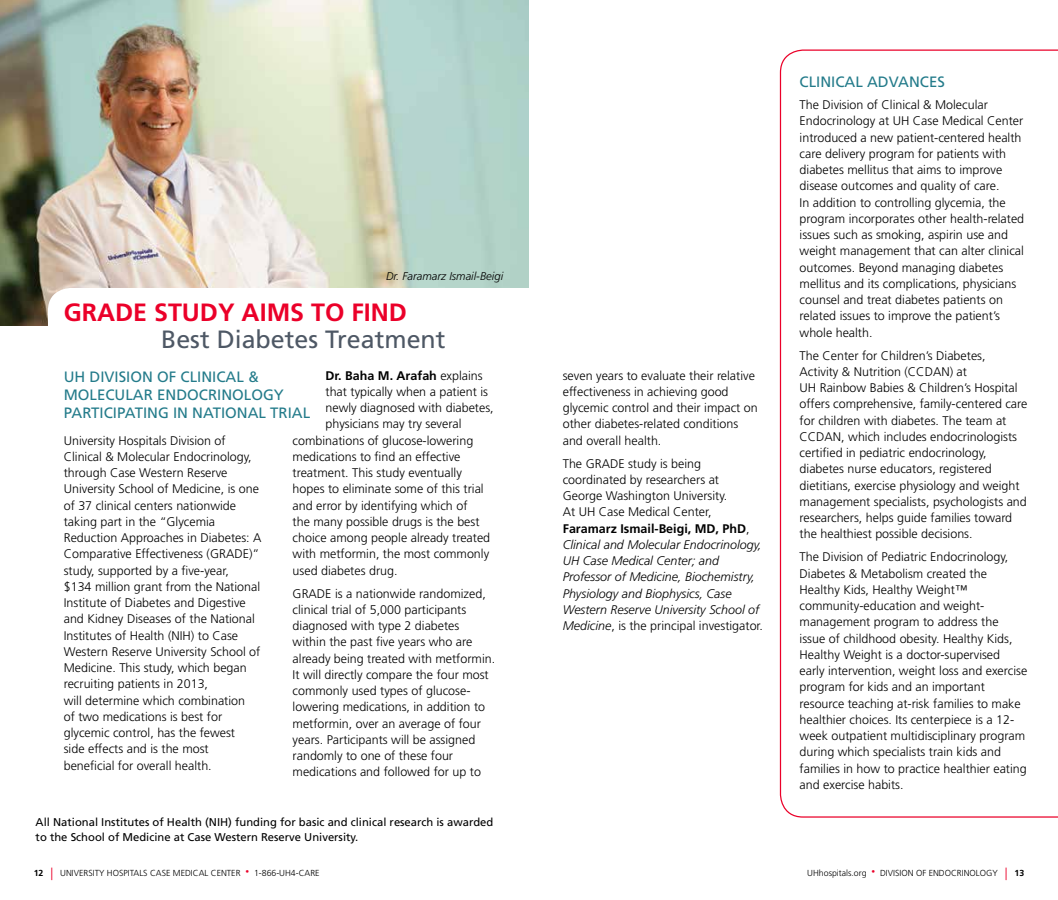
<style>
.page{position:relative;width:1058px;height:900px;background:#fff}
.page>*{position:absolute;margin:0;border:0;box-sizing:border-box;transform-origin:0 0}
.t1{font:25px "Frutiger LT Std";color:#4e5865}
.t2{font:700 25px "Frutiger LT Std";color:#eb0029}
.t3{font:15px "Frutiger LT Std";color:#237b8a}
.t4{font:300 12.5px/16.2px "Frutiger LT Std";color:#000}
.t5{font:italic 300 12.5px/16.2px "Frutiger LT Std";color:#000}
.t6{font:700 12.5px "Frutiger LT Std";color:#000}
.t7{font:11.25px/15px "Frutiger LT Std";color:#000}
.t8{font:italic 300 11.25px "Frutiger LT Std";color:#000}
.t9{font:300 8.75px "Frutiger LT Std";color:#000}
.t10{font:700 8.75px "Frutiger LT Std";color:#000}
.s1{font-weight:300}
.s2{font-style:normal}
.s3{font-weight:700;font-style:normal}
.s4{font-size:12.5px;color:#eb0029}
.s5{font-size:7.5px;color:#eb0029}
</style>
<div class="page">
<img style="left:0;top:0;width:529px;height:325px">
<svg style="left:48px;top:288px;width:481px;height:37px"></svg>
<svg style="left:779px;top:49px;width:279px;height:769px"></svg>
<p class="t8" style="left:386px;top:270px;width:119px">Dr. Faramarz Ismail-Beigi</p>
<h1 class="t2" style="left:64px;top:298px;width:18px">GRA</h1>
<h1 class="t2" style="left:115px;top:298px;width:290px">DE Study Aims to Find</h1>
<h1 class="t1" style="left:161px;top:324px;width:286px">Best Diabetes Treatment</h1>
<p class="t3" style="left:64px;top:368px;width:141px">UH Division of Clinic</p>
<p class="t3" style="left:225px;top:368px;width:35px">al &amp;</p>
<p class="t3" style="left:64px;top:386px;width:104px">Molecu lar End</p>
<p class="t3" style="left:187px;top:386px;width:21px">ocrin</p>
<p class="t3" style="left:232px;top:386px;width:53px">ology</p>
<p class="t3" style="left:64px;top:404px;width:27px">Particip</p>
<p class="t3" style="left:125px;top:404px;width:187px">atin g in Nati onal Trial</p>
<p class="t6" style="left:325px;top:368px;width:159px">Dr. Baha M. Arafah <span class="s1">explains</span></p>
<p class="t4" style="left:325px;top:384px;width:164px">that typically when a patient is</p>
<p class="t4" style="left:325px;top:400px;width:170px">newly diagnosed with diabetes,</p>
<p class="t4" style="left:325px;top:416px;width:138px">physicians may try several</p>
<p class="t4" style="left:292px;top:432px;width:182px">combinations of glucose-lowering</p>
<p class="t4" style="left:292px;top:449px;width:169px">medications to find an effective</p>
<p class="t4" style="left:292px;top:465px;width:171px">treatment. This study eventually</p>
<p class="t4" style="left:292px;top:481px;width:192px">hopes to eliminate some of this trial</p>
<p class="t4" style="left:292px;top:497px;width:176px">and error by identifying which of</p>
<p class="t4" style="left:292px;top:514px;width:188px">the many possible drugs is the best</p>
<p class="t4" style="left:292px;top:530px;width:199px">choice among people already treated</p>
<p class="t4" style="left:292px;top:546px;width:198px">with metformin, the most commonly</p>
<p class="t4" style="left:292px;top:562px;width:106px">used diabetes drug.</p>
<p class="t4" style="left:292px;top:585px;width:9px">GRADE</p>
<p class="t4" style="left:64px;top:432px;width:199px">University Hospitals Division of Clinical &amp; Molecular Endocrinology, through Case Western Reserve University School of Medicine, is one of 37 clinical centers nationwide taking part in the “Glycemia Reduction Approaches in Diabetes: A Comparative Effectiveness (GRADE</p>
<p class="t4" style="left:249px;top:546px;width:12px">)”</p>
<p class="t4" style="left:64px;top:562px;width:198px">study, supported by a five-year,<br>$134 million grant from the National Institute of Diabetes and Digestive and Kidney Diseases of the National Institutes of Health (NI H) to C ase Western Reserve University School of Medicine. This study, which began recruiting patients in 2013,<br>will determine which combination<br>of two medications is best for glycemic control, has the fewest<br>side effects and is the most beneficial for overall health.</p>
<p class="t4" style="left:292px;top:585px;width:204px;text-indent:42px">is a nationwide randomized, clinical trial of 5,000 participants diagnosed with type 2 diabetes within the past five years who are already being treated with metformin.<br>It will directly compare the four most commonly used types of glucose&shy;lowering medications, in addition to metformin, over an average of four years. Participants will be assigned randomly to one of these four medications and followed for up to</p>
<p class="t7" style="left:36px;top:815px;width:459px">All National Institutes of Health (NIH) funding for basic and clinical research is awarded to the School of Medicine at Case Western Reserve University.</p>
<p class="t4" style="left:562px;top:367px;width:196px">seven years to evaluate their relative effectiveness in achieving good glycemic control and their impact on other diabetes-related conditions and overall health.</p>
<p class="t4" style="left:562px;top:455px;width:32px">The GRADE</p>
<p class="t5" style="left:562px;top:455px;width:202px;text-indent:65px"><span class="s2">study is being coordinated by researchers at<br>George Washington University.<br>At UH Case Medical Center,<br></span><span class="s3">Faramarz Ismail-Beigi, MD, PhD</span><span class="s2">,<br></span>Clinical and Molecular Endocrinology,<br>UH Case Medical Center; and<br>Professor of Medicine, Biochemistry,<br>Physiology and Biophysics, Case<br>Western Reserve University School of<br>Medicine<span class="s2">, is the principal investigator.</span></p>
<p class="t3" style="left:799px;top:73px;width:25px">Clinic</p>
<p class="t3" style="left:844px;top:73px;width:100px">al Advances</p>
<p class="t4" style="left:799px;top:97px;width:226px">The Division of Clinical &amp; Molecular Endocrinology at UH Case Medical Center introduced a new patient-centered health care delivery program for patients with diabetes mellitus that aims to improve disease outcomes and quality of care.<br>In addition to controlling glycemia, the program incorporates other health-related issues such as smoking, aspirin use and weight management that can alter clinical outcomes. Beyond managing diabetes mellitus and its complications, physicians counsel and treat diabetes patients on related issues to improve the patient’s whole health.</p>
<p class="t4" style="left:799px;top:347px;width:187px">The Center for Children’s Diabetes,<br>Activity &amp; Nutrition (CCDAN</p>
<p class="t4" style="left:799px;top:364px;width:229px;text-indent:150px">) at<br>UH Rainbow Babies &amp; C hildren’s Hospital offers comprehensive, family-centered care for children with diabetes. The team at<br>CCDAN</p>
<p class="t4" style="left:799px;top:429px;width:229px;text-indent:42px">, which includes endocrinologists certified in pediatric endocrinology, diabetes nurse educators, registered dietitians, exercise physiology and weight management specialists, psychologists and researchers, helps guide families toward the healthiest possible decisions.</p>
<p class="t4" style="left:799px;top:549px;width:229px">The Division of Pediatric Endocrinology, Diabetes &amp; Metabolism created the Healthy Kids, Healthy Weight™ community-education and weight&shy;management program to address the issue of childhood obesity. Healthy Kids, Healthy Weight is a doctor-supervised early intervention, weight loss and exercise program for kids and an important resource teaching at-risk families to make healthier choices. Its centerpiece is a 12- week outpatient multidisciplinary program during which specialists train kids and families in how to practice healthier eating and exercise habits.</p>
<p class="t9" style="left:50px;top:868px;width:255px"><span class="s4">|</span> University Hospitals Case Medical Center <span class="s5">•</span> 1-866-UH4-CARE</p>
<p class="t9" style="left:807px;top:868px;width:202px">UHhospitals.org <span class="s5">•</span> Division of Endocrinology <span class="s4">|</span></p>
<p class="t10" style="left:34px;top:867px;width:11px">12</p>
<p class="t10" style="left:1014px;top:867px;width:11px">13</p>
</div>
